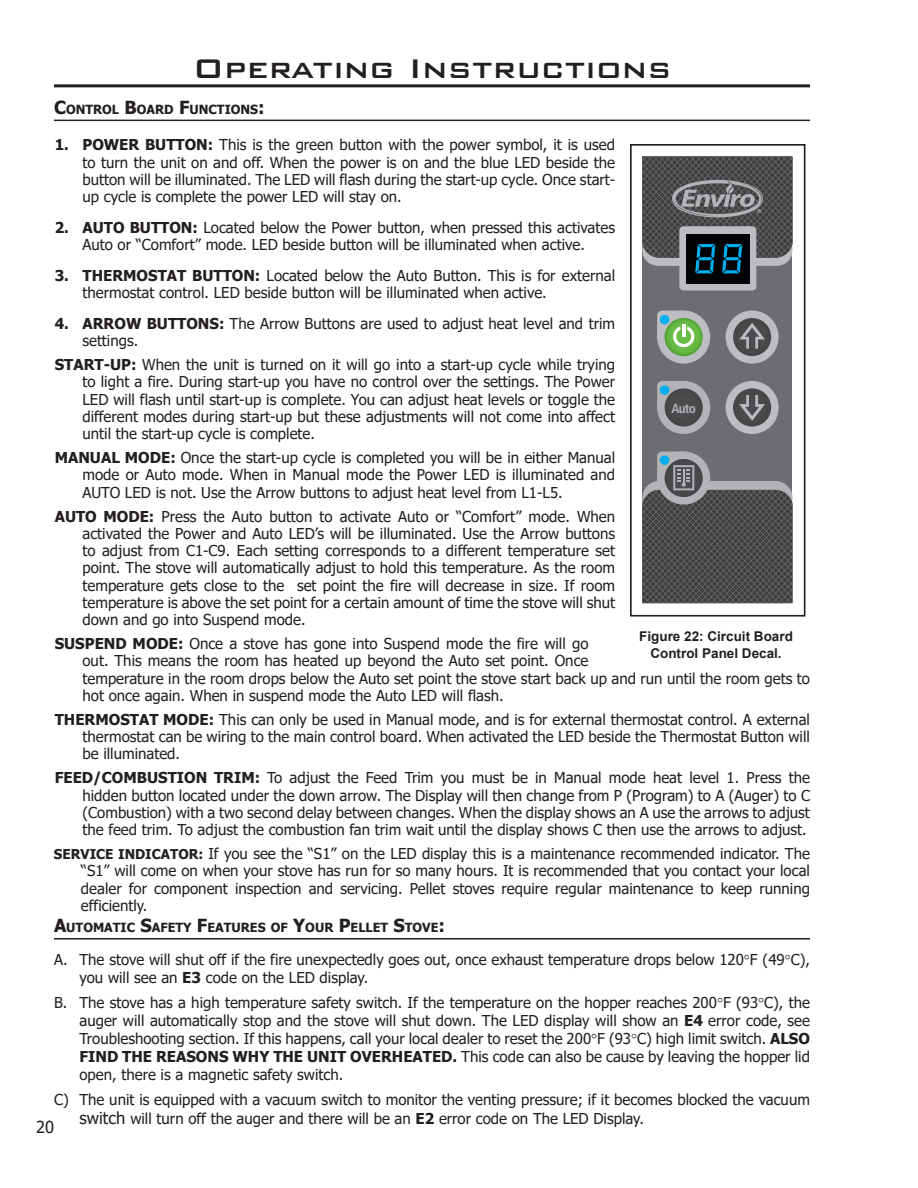
<style>
.page{position:relative;width:918px;height:1188px;background:#fff}
.page>*{position:absolute;margin:0;border:0;box-sizing:border-box;transform-origin:0 0}
.heading_1{font:500 36px "Bank Gothic BT";color:#231f20}
.t1{font:16.5px "Tahoma";color:#231f20}
.Body_Text_2{font:15px/17.2px "Tahoma";color:#231f20;text-align:justify}
.Figures{font:700 13.5px "Arial";color:#231f20}
.t2{font:700 condensed 13.2px "Frutiger LT Std";color:#b2b3b7}
.heading_2{font:700 12.6px "Tahoma";color:#231f20}
.s1{font-size:18px}
.s2{font-weight:700}
.s3{font-weight:700;font-size:13.5px}
.s4{font-size:16.5px}
</style>
<div class="page">
<hr style="left:54px;top:84px;width:756px;height:3px;background:#231f20">
<hr style="left:54px;top:120px;width:756px;height:1px;background:#231f20">
<svg style="left:642px;top:157px;width:150px;height:446px;background:#636668"></svg>
<div style="left:630px;top:144px;width:176px;height:473px;border:2px solid #231f20"></div>
<hr style="left:54px;top:938px;width:756px;height:2px;background:#231f20">
<p class="heading_1" style="left:193px;top:49px;width:480px">Operating Instructions</p>
<p class="heading_2" style="left:54px;top:100px;width:212px"><span class="s1">C</span>ONTROL <span class="s1">B</span>OARD <span class="s1">F</span>UNCTIONS<span class="s1">:</span></p>
<p class="Body_Text_2" style="left:82px;top:137px;width:534px;text-indent:-28px"><span class="s2">1. POWER BUTTON:</span> This is the green button with the power symbol, it is used to turn the unit on and off. When the power is on and the blue LED beside the button will be illuminated. The LED will flash during the start-up cycle. Once start&shy;up cycle is complete the power LED will stay on.</p>
<p class="Body_Text_2" style="left:55px;top:220px;width:562px;text-align:center"><span class="s2">2. AUTO BUTTON:</span> Located below the Power button, when pressed this activates<br>Auto or “Comfort” mode. LED beside button will be illuminated when active.</p>
<p class="Body_Text_2" style="left:82px;top:268px;width:534px;text-indent:-28px"><span class="s2">3. THERMOSTAT BUTTON:</span> Located below the Auto Button. This is for external thermostat control. LED beside button will be illuminated when active.</p>
<p class="Body_Text_2" style="left:82px;top:316px;width:534px;text-indent:-28px"><span class="s2">4. ARROW BUTTONS:</span> The Arrow Buttons are used to adjust heat level and trim settings.</p>
<p class="Body_Text_2" style="left:82px;top:357px;width:534px;text-indent:-28px"><span class="s2">START-UP:</span> When the unit is turned on it will go into a start-up cycle while trying to light a fire. During start-up you have no control over the settings. The Power LED will flash until start-up is complete. You can adjust heat levels or toggle the different modes during start-up but these adjustments will not come into affect until the start-up cycle is complete.</p>
<p class="Body_Text_2" style="left:82px;top:450px;width:534px;text-indent:-28px"><span class="s2">MANUAL MODE:</span> Once the start-up cycle is completed you will be in either Manual mode or Auto mode. When in Manual mode the Power LED is illuminated and AUTO LED is not. Use the Arrow buttons to adjust heat level from L1-L5.</p>
<p class="Body_Text_2" style="left:82px;top:508px;width:534px;text-indent:-28px"><span class="s2">AUTO MODE:</span> Press the Auto button to activate Auto or “Comfort” mode. When activated the Power and Auto LED’s will be illuminated. Use the Arrow buttons to adjust from C1-C9. Each setting corresponds to a different temperature set point. The stove will automatically adjust to hold this temperature. As the room temperature gets close to the set point the fire will decrease in size. If room temperature is above the set point for a certain amount of time the stove will shut down and go into Suspend mode.</p>
<p class="Body_Text_2" style="left:82px;top:636px;width:729px;text-align:left;text-indent:-28px"><span class="s2">SUSPEND MODE:</span> Once a stove has gone into Suspend mode the fire will go<br>out. This means the room has heated up beyond the Auto set point. Once<br>temperature in the room drops below the Auto set point the stove start back up and run until the room gets to hot once again. When in suspend mode the Auto LED will flash.</p>
<p class="Body_Text_2" style="left:82px;top:712px;width:729px;text-indent:-28px"><span class="s2">THERMOSTAT MODE:</span> This can only be used in Manual mode, and is for external thermostat control. A external thermostat can be wiring to the main control board. When activated the LED beside the Thermostat Button will be illuminated.</p>
<p class="Body_Text_2" style="left:82px;top:770px;width:729px;text-indent:-28px"><span class="s2">FEED/COMBUSTION TRIM:</span> To adjust the Feed Trim you must be in Manual mode heat level 1. Press the hidden button located under the down arrow. The Display will then change from P (Program) to A (Auger) to C (Combustion) with a two second delay between changes. When the display shows an A use the arrows to adjust the feed trim. To adjust the combustion fan trim wait until the display shows C then use the arrows to adjust.</p>
<p class="Body_Text_2" style="left:81px;top:846px;width:731px;text-indent:-27px"><span class="s3">SERVICE INDICATOR:</span> If you see the “S1” on the LED display this is a maintenance recommended indicator. The “S1” will come on when your stove has run for so many hours. It is recommended that you contact your local dealer for component inspection and servicing. Pellet stoves require regular maintenance to keep running efficiently.</p>
<p class="t2" style="left:671px;top:400px;width:26px">Auto</p>
<p class="Figures" style="left:639px;top:627px;width:155px">Figure 22: Circuit Board</p>
<p class="Figures" style="left:650px;top:643px;width:133px">Control Panel Decal.</p>
<p class="heading_2" style="left:54px;top:919px;width:393px"><span class="s1">A</span>UTOMATIC <span class="s1">S</span>AFETY <span class="s1">F</span>EATURES OF <span class="s1">Y</span>OUR <span class="s1">P</span>ELLET <span class="s1">S</span>TOVE<span class="s1">:</span></p>
<p class="Body_Text_2" style="left:80px;top:951px;width:732px;line-height:18px;text-indent:-26px">A. The stove will shut off if the fire unexpectedly goes out, once exhaust temperature drops below 120 F (49 C), you will see an <span class="s2">E3</span> code on the LED display.</p>
<p class="Body_Text_2" style="left:80px;top:994px;width:732px;line-height:18px;text-indent:-26px">B. The stove has a high temperature safety switch. If the temperature on the hopper reaches 200 F (93 C), the auger will automatically stop and the stove will shut down. The LED display will show an <span class="s2">E4</span> error code, see Troubleshooting section. If this happens, call your local dealer to reset the 200 F (93 C) high limit switch. <span class="s2">ALSO FIND THE REASONS WHY THE UNIT OVERHEATED.</span> This code can also be cause by leaving the hopper lid open, there is a magnetic safety switch.</p>
<p class="Body_Text_2" style="left:80px;top:1090px;width:732px;line-height:19.8px;text-indent:-26px">C) The unit is equipped with a vacuum switch to monitor the venting pressure; if it becomes blocked the vacuum <span class="s4">switch</span> will turn off the auger and there will be an <span class="s2">E2</span> error code on The LED Display.</p>
<p class="t1" style="left:36px;top:1116px;width:20px">20</p>
</div>
